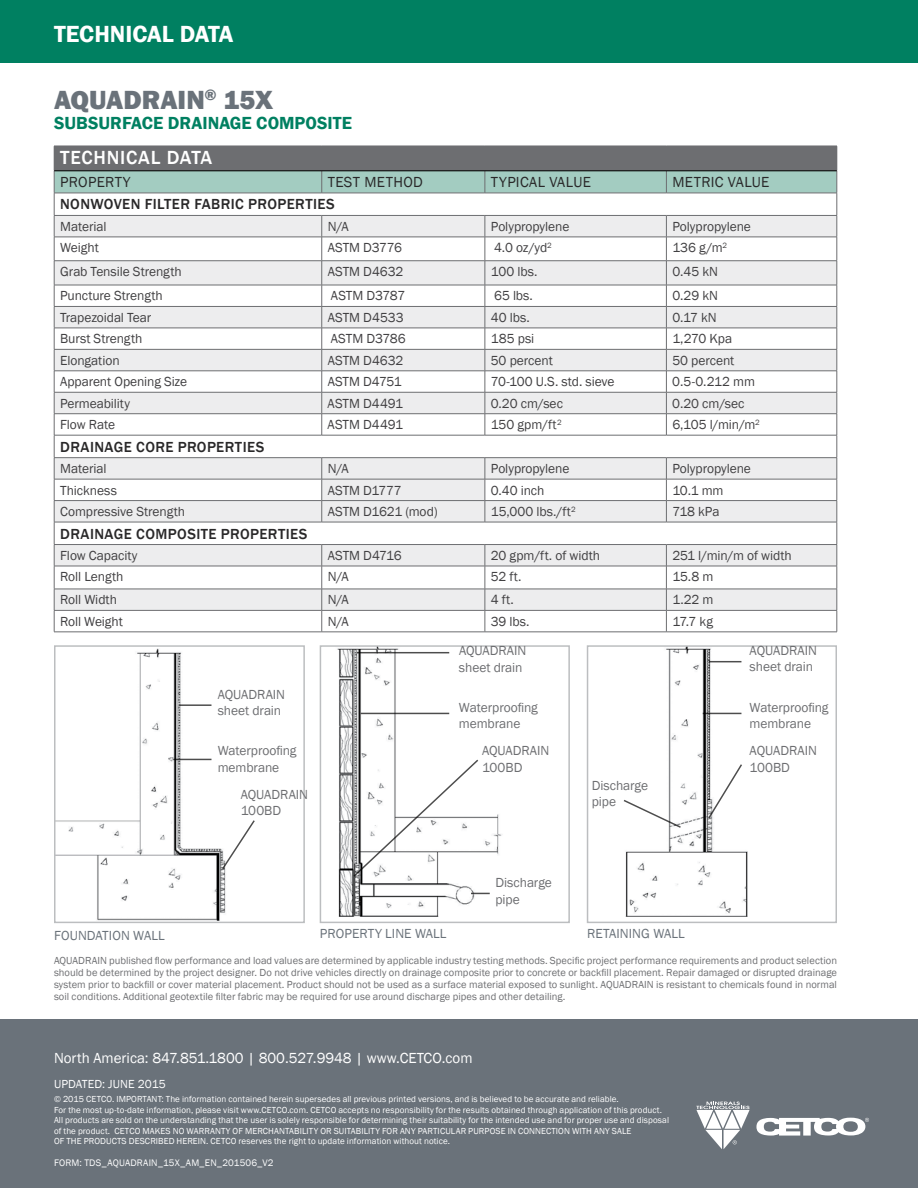
<style>
.page{position:relative;width:918px;height:1188px;background:#fff}
.page>*{position:absolute;margin:0;border:0;box-sizing:border-box;transform-origin:0 0}
.t1{font:800 27px "Franklin Gothic";color:#6a727a}
.t2{font:600 24px "Franklin Gothic";color:#fff}
.t3{font:500 19.5px "Franklin Gothic";letter-spacing:.035em;color:#fff}
.t4{font:600 18px "Franklin Gothic";color:#008061}
.t5{font:500 15px "Franklin Gothic";letter-spacing:.025em;color:#292829}
.t6{font:15px "Franklin Gothic";color:#fff}
.t7{font:15px "Franklin Gothic";letter-spacing:.025em;color:#292829}
.t8{font:13.5px "Franklin Gothic";letter-spacing:-.005em;color:#414042}
.t9{font:13.5px/16.5px "Franklin Gothic";letter-spacing:-.005em;color:#6d6e71}
.t10{font:13.5px "Franklin Gothic";letter-spacing:.005em;color:#6a727a}
.t11{font:13.5px "Franklin Gothic";letter-spacing:-.025em;color:#414042}
.t12{font:12px "Franklin Gothic";letter-spacing:.005em;color:#fff}
.t13{font:10.5px/12px "Franklin Gothic";color:#6d6e71;text-align:justify}
.t14{font:9.75px "Franklin Gothic";letter-spacing:.015em;color:#fff}
.t15{font:9px/10.5px "Franklin Gothic";letter-spacing:.01em;color:#fff}
</style>
<div class="page">
<div style="left:0;top:0;width:918px;height:63px;background:#008061"></div>
<div style="left:0;top:1019px;width:918px;height:169px;background:#6a727a"></div>
<svg style="left:756px;top:1118px;width:113px;height:18px"></svg>
<svg style="left:696px;top:1102px;width:54px;height:47px"></svg>
<hr style="left:54px;top:632px;width:268px;height:1px;background:#6d6e71">
<hr style="left:322px;top:632px;width:163px;height:1px;background:#6d6e71">
<hr style="left:485px;top:632px;width:181px;height:1px;background:#6d6e71">
<hr style="left:666px;top:632px;width:171px;height:1px;background:#6d6e71">
<svg style="left:54px;top:146px;width:784px;height:486px"></svg>
<hr style="left:54px;top:544px;width:268px;height:1px;background:#6d6e71">
<hr style="left:54px;top:170px;width:783px;height:1px;background:#000">
<img style="left:57px;top:649px;width:169px;height:271px">
<div style="left:54px;top:645px;width:251px;height:278px;border:2px solid #bcbec0"></div>
<img style="left:337px;top:648px;width:165px;height:269px">
<div style="left:320px;top:645px;width:250px;height:278px;border:2px solid #bcbec0"></div>
<img style="left:625px;top:648px;width:123px;height:269px">
<div style="left:587px;top:645px;width:250px;height:278px;border:2px solid #bcbec0"></div>
<hr style="left:179px;top:704px;width:32px;height:2px;background:#000">
<hr style="left:173px;top:759px;width:39px;height:1px;background:#000">
<svg style="left:221px;top:819px;width:34px;height:52px"></svg>
<hr style="left:357px;top:652px;width:92px;height:1px;background:#000">
<hr style="left:361px;top:713px;width:88px;height:1px;background:#000">
<svg style="left:352px;top:758px;width:128px;height:120px"></svg>
<svg style="left:471px;top:893px;width:19px;height:1px"></svg>
<hr style="left:709px;top:661px;width:32px;height:1px;background:#000">
<hr style="left:703px;top:713px;width:38px;height:1px;background:#000">
<svg style="left:707px;top:763px;width:37px;height:57px"></svg>
<svg style="left:623px;top:798px;width:59px;height:31px"></svg>
<h2 class="t2" style="left:54px;top:19px;width:181px">TECHNICAL DATA</h2>
<h1 class="t1" style="left:54px;top:83px;width:220px">AQUADRAIN<sup>®</sup> 15X</h1>
<h3 class="t3" style="left:60px;top:145px;width:154px">TECHNICAL DATA</h3>
<p class="t7" style="left:60px;top:173px;width:72px">PROPERTY</p>
<p class="t7" style="left:328px;top:173px;width:97px">TEST METHOD</p>
<p class="t7" style="left:491px;top:173px;width:102px">TYPICAL VALUE</p>
<p class="t7" style="left:672px;top:173px;width:99px">METRIC VALUE</p>
<p class="t5" style="left:60px;top:195px;width:276px">NONWOVEN FILTER FABRIC PROPERTIES</p>
<p class="t8" style="left:60px;top:218px;width:48px">Material</p>
<p class="t8" style="left:328px;top:218px;width:23px">N/A</p>
<p class="t8" style="left:491px;top:218px;width:80px">Polypropylene</p>
<p class="t8" style="left:672px;top:218px;width:80px">Polypropylene</p>
<p class="t8" style="left:60px;top:239px;width:40px">Weight</p>
<p class="t8" style="left:328px;top:239px;width:76px">ASTM D3776</p>
<p class="t8" style="left:494px;top:239px;width:59px">4.0 oz/yd<sup>2</sup></p>
<p class="t8" style="left:672px;top:239px;width:56px">136 g/m<sup>2</sup></p>
<p class="t8" style="left:60px;top:263px;width:123px">Grab Tensile Strength</p>
<p class="t8" style="left:328px;top:263px;width:77px">ASTM D4632</p>
<p class="t8" style="left:491px;top:263px;width:48px">100 lbs.</p>
<p class="t8" style="left:672px;top:263px;width:47px">0.45 kN</p>
<p class="t8" style="left:60px;top:288px;width:104px">Puncture Strength</p>
<p class="t8" style="left:331px;top:288px;width:76px">ASTM D3787</p>
<p class="t8" style="left:494px;top:288px;width:40px">65 lbs.</p>
<p class="t8" style="left:672px;top:288px;width:47px">0.29 kN</p>
<p class="t8" style="left:60px;top:309px;width:93px">Trapezoidal Tear</p>
<p class="t8" style="left:328px;top:309px;width:78px">ASTM D4533</p>
<p class="t8" style="left:491px;top:309px;width:40px">40 lbs.</p>
<p class="t8" style="left:672px;top:309px;width:46px">0.17 kN</p>
<p class="t8" style="left:60px;top:330px;width:84px">Burst Strength</p>
<p class="t8" style="left:331px;top:330px;width:76px">ASTM D3786</p>
<p class="t8" style="left:491px;top:330px;width:45px">185 psi</p>
<p class="t8" style="left:672px;top:330px;width:61px">1,270 Kpa</p>
<p class="t8" style="left:60px;top:352px;width:61px">Elongation</p>
<p class="t8" style="left:328px;top:352px;width:77px">ASTM D4632</p>
<p class="t8" style="left:491px;top:352px;width:64px">50 percent</p>
<p class="t8" style="left:672px;top:352px;width:64px">50 percent</p>
<p class="t8" style="left:60px;top:373px;width:129px">Apparent Opening Size</p>
<p class="t8" style="left:328px;top:373px;width:76px">ASTM D4751</p>
<p class="t8" style="left:491px;top:373px;width:125px">70-100 U.S. std. sieve</p>
<p class="t8" style="left:672px;top:373px;width:84px">0.5-0.212 mm</p>
<p class="t8" style="left:60px;top:395px;width:71px">Permeability</p>
<p class="t8" style="left:328px;top:395px;width:77px">ASTM D4491</p>
<p class="t8" style="left:491px;top:395px;width:74px">0.20 cm/sec</p>
<p class="t8" style="left:672px;top:395px;width:74px">0.20 cm/sec</p>
<p class="t8" style="left:60px;top:416px;width:57px">Flow Rate</p>
<p class="t8" style="left:328px;top:416px;width:77px">ASTM D4491</p>
<p class="t8" style="left:491px;top:416px;width:72px">150 gpm/ft<sup>2</sup></p>
<p class="t8" style="left:672px;top:416px;width:89px">6,105 l/min/m<sup>2</sup></p>
<p class="t5" style="left:60px;top:437px;width:206px">DRAINAGE CORE PROPERTIES</p>
<p class="t8" style="left:60px;top:460px;width:48px">Material</p>
<p class="t8" style="left:328px;top:460px;width:23px">N/A</p>
<p class="t8" style="left:491px;top:460px;width:80px">Polypropylene</p>
<p class="t8" style="left:672px;top:460px;width:80px">Polypropylene</p>
<p class="t8" style="left:60px;top:482px;width:58px">Thickness</p>
<p class="t11" style="left:328px;top:482px;width:76px">ASTM D1777</p>
<p class="t8" style="left:491px;top:482px;width:55px">0.40 inch</p>
<p class="t8" style="left:672px;top:482px;width:53px">10.1 mm</p>
<p class="t8" style="left:60px;top:503px;width:127px">Compressive Strength</p>
<p class="t8" style="left:328px;top:503px;width:111px">ASTM D1621 (mod)</p>
<p class="t8" style="left:491px;top:503px;width:87px">15,000 lbs./ft<sup>2</sup></p>
<p class="t8" style="left:672px;top:503px;width:49px">718 kPa</p>
<p class="t5" style="left:60px;top:524px;width:249px">DRAINAGE COMPOSITE PROPERTIES</p>
<p class="t8" style="left:60px;top:547px;width:79px">Flow Capacity</p>
<p class="t8" style="left:328px;top:547px;width:75px">ASTM D4716</p>
<p class="t8" style="left:491px;top:547px;width:111px">20 gpm/ft. of width</p>
<p class="t8" style="left:672px;top:547px;width:121px">251 l/min/m of width</p>
<p class="t8" style="left:60px;top:569px;width:65px">Roll Length</p>
<p class="t8" style="left:328px;top:569px;width:23px">N/A</p>
<p class="t8" style="left:491px;top:569px;width:32px">52 ft.</p>
<p class="t8" style="left:672px;top:569px;width:43px">15.8 m</p>
<p class="t8" style="left:60px;top:592px;width:58px">Roll Width</p>
<p class="t8" style="left:328px;top:592px;width:23px">N/A</p>
<p class="t8" style="left:491px;top:592px;width:25px">4 ft.</p>
<p class="t8" style="left:672px;top:592px;width:43px">1.22 m</p>
<p class="t8" style="left:60px;top:613px;width:64px">Roll Weight</p>
<p class="t8" style="left:328px;top:613px;width:23px">N/A</p>
<p class="t8" style="left:491px;top:613px;width:40px">39 lbs.</p>
<p class="t8" style="left:672px;top:613px;width:42px">17.7 kg</p>
<h3 class="t4" style="left:54px;top:112px;width:299px">SUBSURFACE DRAINAGE COMPOSITE</h3>
<p class="t9" style="left:218px;top:686px;width:69px">AQUADRAIN sheet drain</p>
<p class="t9" style="left:218px;top:743px;width:80px">Waterproofing membrane</p>
<p class="t9" style="left:241px;top:786px;width:69px">AQUADRAIN<br>100BD</p>
<p class="t9" style="left:459px;top:643px;width:69px">AQUADRAIN sheet drain</p>
<p class="t9" style="left:459px;top:699px;width:80px">Waterproofing membrane</p>
<p class="t9" style="left:482px;top:743px;width:69px">AQUADRAIN<br>100BD</p>
<p class="t9" style="left:495px;top:875px;width:58px">Discharge pipe</p>
<p class="t9" style="left:592px;top:777px;width:58px">Discharge pipe</p>
<p class="t10" style="left:54px;top:927px;width:112px">FOUNDATION WALL</p>
<p class="t10" style="left:320px;top:925px;width:128px">PROPERTY LINE WALL</p>
<p class="t10" style="left:587px;top:925px;width:99px">RETAINING WALL</p>
<p class="t9" style="left:750px;top:643px;width:69px">AQUADRAIN sheet drain</p>
<p class="t9" style="left:750px;top:699px;width:80px">Waterproofing membrane</p>
<p class="t9" style="left:750px;top:743px;width:69px">AQUADRAIN<br>100BD</p>
<p class="t13" style="left:54px;top:955px;width:785px">AQUADRAIN published flow performance and load values are determined by applicable industry testing methods. Specific project performance requirements and product selection should be determined by the project designer. Do not drive vehicles directly on drainage composite prior to concrete or backfill placement. Repair damaged or disrupted drainage system prior to backfill or cover material placement. Product should not be used as a surface material exposed to sunlight. AQUADRAIN is resistant to chemicals found in normal soil conditions. Additional geotextile filter fabric may be required for use around discharge pipes and other detailing.</p>
<p class="t6" style="left:54px;top:1049px;width:420px">North America: 847.851.1800 | 800.527.9948 | www.CETCO.com</p>
<p class="t15" style="left:54px;top:1094px;width:617px">© 2015 CETCO. IMPORTANT: The information contained herein supersedes all previous printed versions, and is believed to be accurate and reliable.<br>For the most up-to-date information, please visit www.CETCO.com. CETCO accepts no responsibility for the results obtained through application of this product.<br>All products are sold on the understanding that the user is solely responsible for determining their suitability for the intended use and for proper use and disposal of the product. CETCO MAKES NO WARRANTY OF MERCHANTABILITY OR SUITABILITY FOR ANY PARTICULAR PURPOSE IN CONNECTION WITH ANY SALE<br>OF THE PRODUCTS DESCRIBED HEREIN. CETCO reserves the right to update information without notice.</p>
<p class="t12" style="left:54px;top:1076px;width:113px">UPDATED: JUNE 2015</p>
<p class="t14" style="left:54px;top:1157px;width:221px">FORM: TDS_AQUADRAIN_15X_AM_EN_201506_V2</p>
</div>
